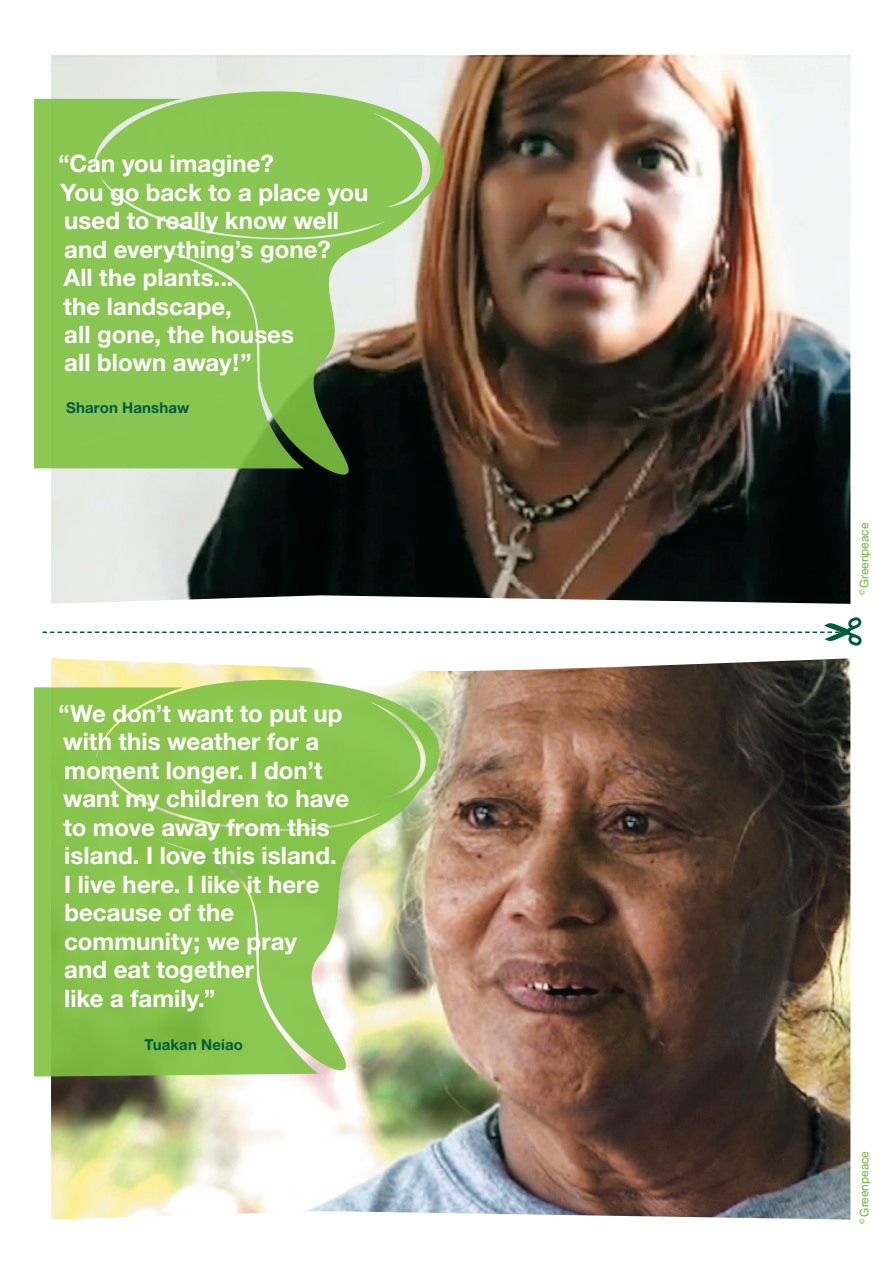
<style>
.page{position:relative;width:893px;height:1263px;background:#fff}
.page>*{position:absolute;margin:0;border:0;box-sizing:border-box;transform-origin:0 0}
.t1{font:700 24px/28.5px "Helvetica Neue CE";letter-spacing:.005em;color:#fff}
.t2{font:700 15px "Helvetica Neue CE";letter-spacing:.01em;color:#005c3e}
.t3{font:12px "Helvetica Neue LT";color:#73b13b}
</style>
<div class="page">
<img style="left:51px;top:54px;width:799px;height:550px">
<img style="left:51px;top:658px;width:799px;height:561px">
<svg style="left:34px;top:91px;width:410px;height:384px;background:#87b459"></svg>
<svg style="left:34px;top:679px;width:406px;height:397px;background:#97c662"></svg>
<svg style="left:43px;top:617px;width:819px;height:29px"></svg>
<p class="t1" style="left:59px;top:150px;width:311px">“Can you imagine?<br>You go back to a place you used to really know well and everything’s gone?<br>All the plants...<br>the landscape,<br>all gone, the houses<br>all blown away!”</p>
<p class="t2" style="left:66px;top:398px;width:125px">Sharon Hanshaw</p>
<p class="t1" style="left:59px;top:699px;width:292px">“We don’t want to put up with this weather for a moment longer. I don’t want my children to have to move away from this island. I love this island.<br>I live here. I like it here because of the community; we pray<br>and eat together<br>like a family.”</p>
<p class="t2" style="left:145px;top:1035px;width:100px">Tuakan Neiao</p>
<p class="t3" style="left:857px;top:595px;width:74px;rotate:-90deg"><sup>©</sup> Greenpeace</p>
<p class="t3" style="left:857px;top:1223px;width:74px;rotate:-90deg"><sup>©</sup> Greenpeace</p>
</div>
